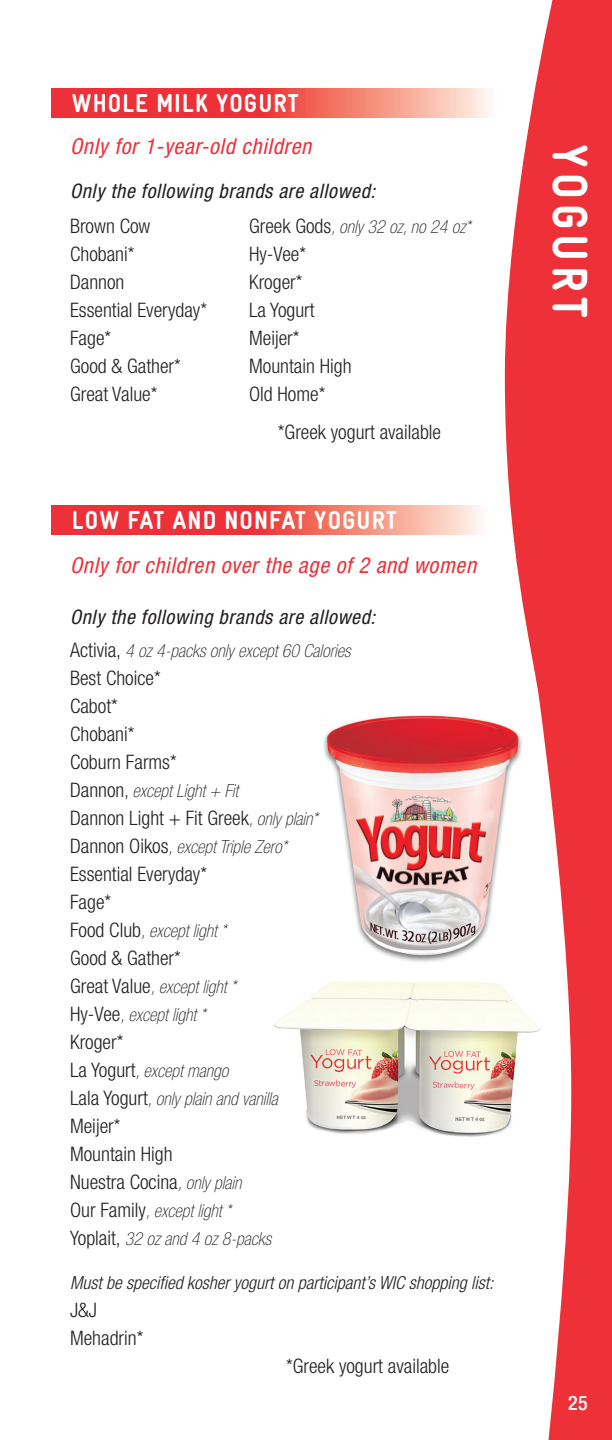
<style>
.page{position:relative;width:612px;height:1440px;background:#fff}
.page>*{position:absolute;margin:0;border:0;box-sizing:border-box;transform-origin:0 0}
.t1{font:900 50px "Gravur Condensed";letter-spacing:.1em;color:#fff}
.t2{font:900 26px "Gravur Condensed";letter-spacing:.04em;color:#fff}
.t3{font:italic condensed 22px "Helvetica Neue LT Std";letter-spacing:.03em;color:#ee3038}
.t4{font:300 condensed 20px/28px "Helvetica Neue LT Std";color:#231f20}
.t5{font:italic condensed 20px "Helvetica Neue LT Std";letter-spacing:.03em;color:#231f20}
.t6{font:500 condensed 20px "Helvetica Neue LT Std";color:#fff}
.t7{font:italic 100 condensed 18px/28px "Helvetica Neue LT Std";color:#231f20}
.t8{font:italic 300 condensed 18px "Helvetica Neue LT Std";color:#231f20}
.s1{font-weight:300;font-style:normal;font-size:20px}
.s2{font-weight:300;font-style:normal}
.s3{font-weight:100;font-style:italic;font-size:18px}
</style>
<div class="page">
<svg style="left:505px;top:0;width:107px;height:1440px;fill:#ee3038"></svg>
<svg style="left:52px;top:88px;width:438px;height:30px;background:#f16360"></svg>
<svg style="left:52px;top:506px;width:429px;height:29px;background:#f16360"></svg>
<img style="left:274px;top:976px;width:267px;height:170px">
<img style="left:315px;top:707px;width:210px;height:271px">
<h2 class="t2" style="left:72px;top:88px;width:228px">WHOLE MILK YOGURT</h2>
<p class="t3" style="left:70px;top:133px;width:243px">Only for 1-year-old children</p>
<p class="t5" style="left:70px;top:179px;width:307px">Only the following brands are allowed:</p>
<p class="t4" style="left:70px;top:212px;width:138px">Brown Cow<br>Chobani*<br>Dannon<br>Essential Everyday*<br>Fage*<br>Good &amp; Gather*<br>Great Value*</p>
<p class="t7" style="left:249px;top:214px;width:223px"><span class="s1">Greek Gods</span>, only 32 oz, no 24 oz*</p>
<p class="t4" style="left:249px;top:240px;width:104px">Hy-Vee*<br>Kroger*<br>La Yogurt<br>Meijer*<br>Mountain High<br>Old Home*</p>
<p class="t4" style="left:278px;top:418px;width:165px">*Greek yogurt available</p>
<h2 class="t2" style="left:72px;top:506px;width:326px">LOW FAT AND NONFAT YOGURT</h2>
<p class="t3" style="left:70px;top:552px;width:408px">Only for children over the age of 2 and women</p>
<p class="t5" style="left:70px;top:606px;width:307px">Only the following brands are allowed:</p>
<p class="t7" style="left:70px;top:637px;width:282px"><span class="s1">Activia,</span> 4 oz 4-packs only except 60 Calories</p>
<p class="t4" style="left:70px;top:664px;width:108px">Best Choice*<br>Cabot*<br>Chobani*<br>Coburn Farms*</p>
<p class="t7" style="left:70px;top:777px;width:170px"><span class="s1">Dannon</span><span class="s2">,</span> except Light + Fit</p>
<p class="t4" style="left:70px;top:804px;width:249px">Dannon Light + Fit Greek<span class="s3">, only plain*</span></p>
<p class="t7" style="left:70px;top:833px;width:219px"><span class="s1">Dannon Oikos</span>, except Triple Zero*</p>
<p class="t4" style="left:70px;top:860px;width:138px">Essential Everyday*<br>Fage*</p>
<p class="t7" style="left:70px;top:917px;width:158px"><span class="s1">Food Club</span>, except light *</p>
<p class="t4" style="left:70px;top:944px;width:112px">Good &amp; Gather*</p>
<p class="t7" style="left:70px;top:973px;width:167px"><span class="s1">Great Value</span>, except light *<br><span class="s1">Hy-Vee</span>, except light *</p>
<p class="t4" style="left:70px;top:1028px;width:55px">Kroger*</p>
<p class="t7" style="left:70px;top:1057px;width:209px"><span class="s1">La Yogurt</span>, except mango<br><span class="s1">Lala Yogurt</span>, only plain and vanilla</p>
<p class="t4" style="left:70px;top:1112px;width:173px">Meijer*<br>Mountain High<br>Nuestra Cocina<span class="s3">, only plain</span></p>
<p class="t7" style="left:70px;top:1197px;width:202px"><span class="s1">Our Family</span>, except light *<br><span class="s1">Yoplait,</span> 32 oz and 4 oz 8-packs</p>
<p class="t8" style="left:70px;top:1272px;width:425px">Must be specified kosher yogurt on participant’s WIC shopping list:</p>
<p class="t4" style="left:70px;top:1296px;width:75px">J&amp;J<br>Mehadrin*</p>
<p class="t4" style="left:286px;top:1352px;width:165px">*Greek yogurt available</p>
<h1 class="t1" style="left:598px;top:144px;width:175px;rotate:90deg">YOGURT</h1>
<p class="t6" style="left:568px;top:1391px;width:21px">25</p>
</div>
